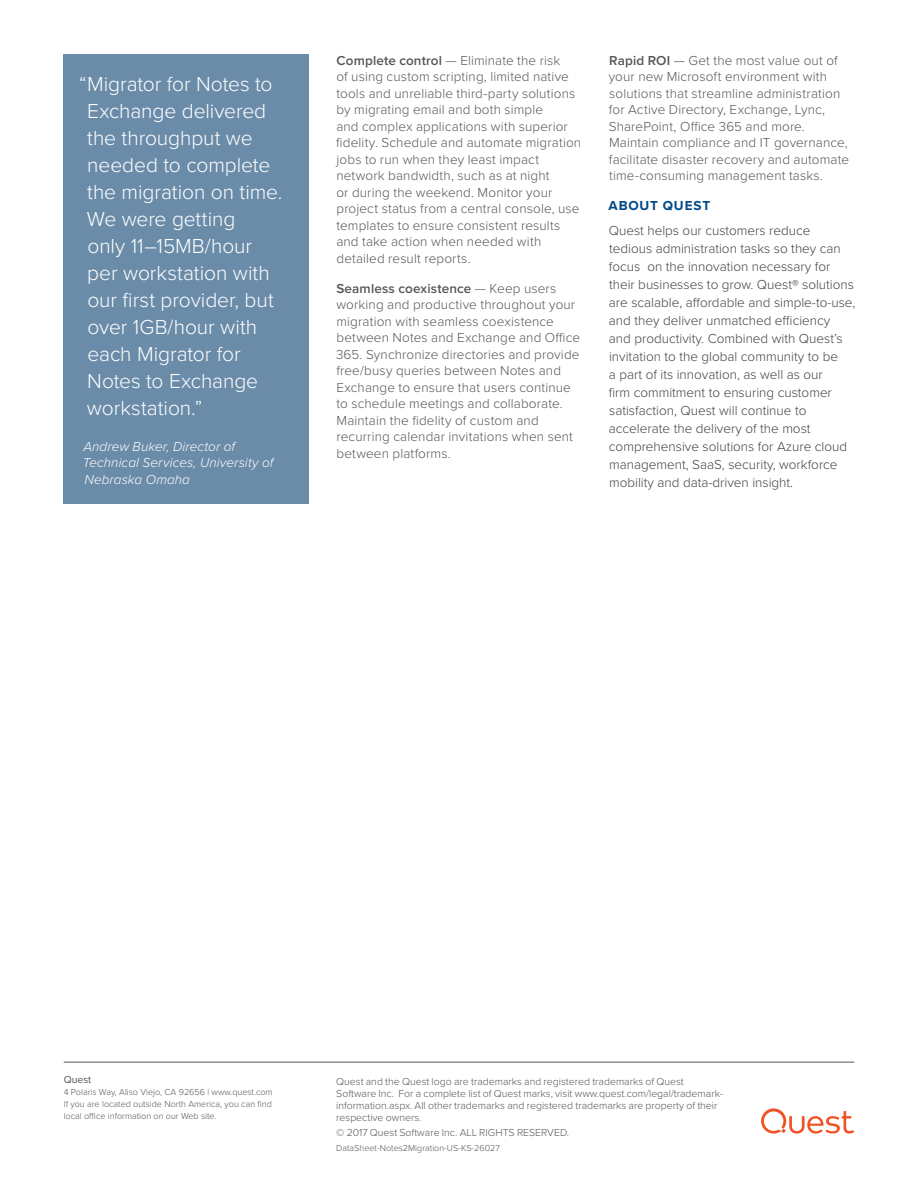
<style>
.page{position:relative;width:918px;height:1188px;background:#fff}
.page>*{position:absolute;margin:0;border:0;box-sizing:border-box;transform-origin:0 0}
.t1{font:300 21px/27px "Proxima Nova";letter-spacing:-.005em;color:#fff}
.t2{font:300 13.5px/16.5px "Proxima Nova";letter-spacing:.01em;color:#565656}
.t3{font:300 13.5px/18px "Proxima Nova";color:#424242}
.t4{font:italic 300 13.5px/16.2px "Proxima Nova";letter-spacing:.005em;color:#fff}
.t5{font:700 13.5px "Proxima Nova";letter-spacing:.06em;color:#004987}
.t6{font:300 10.5px/12px "Proxima Nova";color:#565656}
.t7{font:10.5px "Proxima Nova";color:#565656}
.t8{font:300 9px/12px "Proxima Nova";color:#565656;text-align:justify}
.s1{font-weight:600}
</style>
<div class="page">
<hr style="left:64px;top:1062px;width:790px;height:1px;background:#565656">
<svg style="left:761px;top:1108px;width:93px;height:26px"></svg>
<div style="left:64px;top:54px;width:245px;height:450px;background:#6a8ca9"></div>
<p class="t1" style="left:87px;top:69px;width:197px;text-indent:-7px">“Migrator for Notes to<br>Exchange delivered the throughput we needed to complete the migration on time.<br>We were getting<br>only 11–15MB/hour per workstation with our first provider, but over 1GB/hour with each Migrator for<br>Notes to Exchange workstation.”</p>
<p class="t4" style="left:83px;top:438px;width:192px">Andrew Buker, Director of<br>Technical Services, University of<br>Nebraska Omaha</p>
<p class="t2" style="left:336px;top:51px;width:246px"><span class="s1">Complete control</span> — Eliminate the risk<br>of using custom scripting, limited native tools and unreliable third-party solutions by migrating email and both simple<br>and complex applications with superior fidelity. Schedule and automate migration jobs to run when they least impact network bandwidth, such as at night<br>or during the weekend. Monitor your project status from a central console, use templates to ensure consistent results and take action when needed with detailed result reports.</p>
<p class="t2" style="left:336px;top:279px;width:246px"><span class="s1">Seamless coexistence</span> — Keep users working and productive throughout your migration with seamless coexistence between Notes and Exchange and Office 365. Synchronize directories and provide free/busy queries between Notes and Exchange to ensure that users continue to schedule meetings and collaborate.<br>Maintain the fidelity of custom and recurring calendar invitations when sent between platforms.</p>
<p class="t2" style="left:609px;top:51px;width:242px"><span class="s1">Rapid ROI</span> — Get the most value out of your new Microsoft environment with solutions that streamline administration for Active Directory, Exchange, Lync, SharePoint, Office 365 and more.<br>Maintain compliance and IT governance, facilitate disaster recovery and automate time-consuming management tasks.</p>
<p class="t5" style="left:609px;top:196px;width:103px">ABOUT QUEST</p>
<p class="t3" style="left:609px;top:221px;width:248px">Quest helps our customers reduce tedious administration tasks so they can focus on the innovation necessary for their businesses to grow. Quest® solutions are scalable, affordable and simple-to-use, and they deliver unmatched efficiency and productivity. Combined with Quest’s invitation to the global community to be<br>a part of its innovation, as well as our<br>firm commitment to ensuring customer satisfaction, Quest will continue to accelerate the delivery of the most comprehensive solutions for Azure cloud management, SaaS, security, workforce mobility and data-driven insight.</p>
<p class="t7" style="left:64px;top:1072px;width:29px">Quest</p>
<p class="t8" style="left:64px;top:1086px;width:210px">4 Polaris Way, Aliso Viejo, CA 92656 | www.quest.com If you are located outside North America, you can find local office information on our Web site.</p>
<p class="t6" style="left:336px;top:1076px;width:388px">Quest and the Quest logo are trademarks and registered trademarks of Quest Software Inc. For a complete list of Quest marks, visit www.quest.com/legal/trademark&shy;information.aspx. All other trademarks and registered trademarks are property of their respective owners.</p>
<p class="t6" style="left:336px;top:1127px;width:235px">© 2017 Quest Software Inc. ALL RIGHTS RESERVED.</p>
<p class="t8" style="left:336px;top:1142px;width:165px">DataSheet-Notes2Migration-US-KS-26027</p>
</div>
